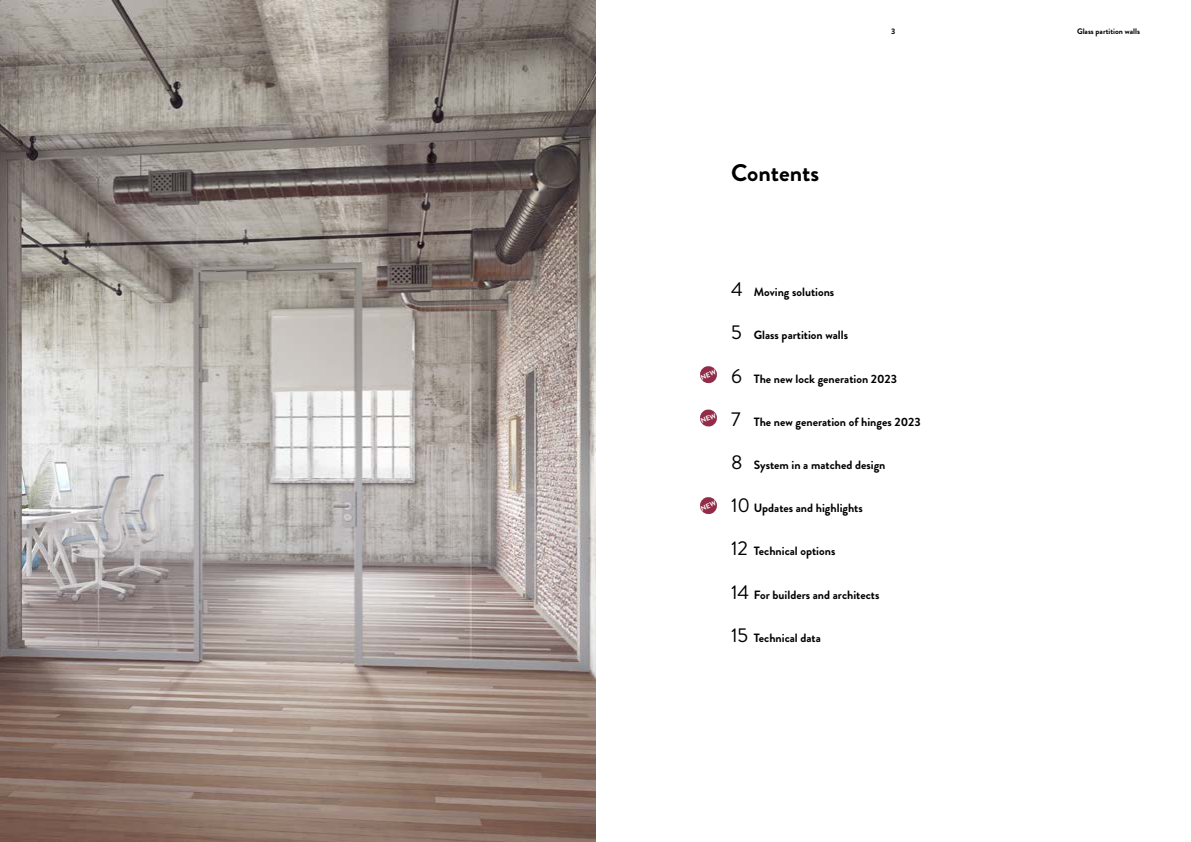
<style>
.page{position:relative;width:1191px;height:842px;background:#fff}
.page>*{position:absolute;margin:0;border:0;box-sizing:border-box;transform-origin:0 0}
.t1{font:700 24px "Brandon Grotesque";color:#000}
.t2{font:700 12px "Brandon Grotesque";color:#000}
.t3{font:700 8px "Brandon Grotesque";color:#000}
.s1{font-weight:400;font-size:20px}
</style>
<div class="page">
<img style="left:0;top:0;width:595px;height:842px">
<svg style="left:700px;top:366px;width:17px;height:18px"></svg>
<svg style="left:700px;top:409px;width:17px;height:18px"></svg>
<svg style="left:700px;top:497px;width:17px;height:18px"></svg>
<h1 class="t1" style="left:731px;top:156px;width:90px">Contents</h1>
<p class="t3" style="left:891px;top:26px;width:6px">3</p>
<p class="t3" style="left:1077px;top:26px;width:64px">Glass partition walls</p>
<p class="t2" style="left:731px;top:284px;width:105px"><span class="s1">4</span> Moving solutions</p>
<p class="t2" style="left:731px;top:327px;width:118px"><span class="s1">5</span> Glass partition walls</p>
<p class="t2" style="left:731px;top:370px;width:167px"><span class="s1">6</span> The new lock generation 2023</p>
<p class="t2" style="left:731px;top:413px;width:191px"><span class="s1">7</span> The new generation of hinges 2023</p>
<p class="t2" style="left:731px;top:456px;width:156px"><span class="s1">8</span> System in a matched design</p>
<p class="t2" style="left:731px;top:500px;width:133px"><span class="s1">10</span> Updates and highlights</p>
<p class="t2" style="left:731px;top:543px;width:106px"><span class="s1">12</span> Technical options</p>
<p class="t2" style="left:731px;top:586px;width:150px"><span class="s1">14</span> For builders and architects</p>
<p class="t2" style="left:731px;top:629px;width:91px"><span class="s1">15</span> Technical data</p>
</div>
